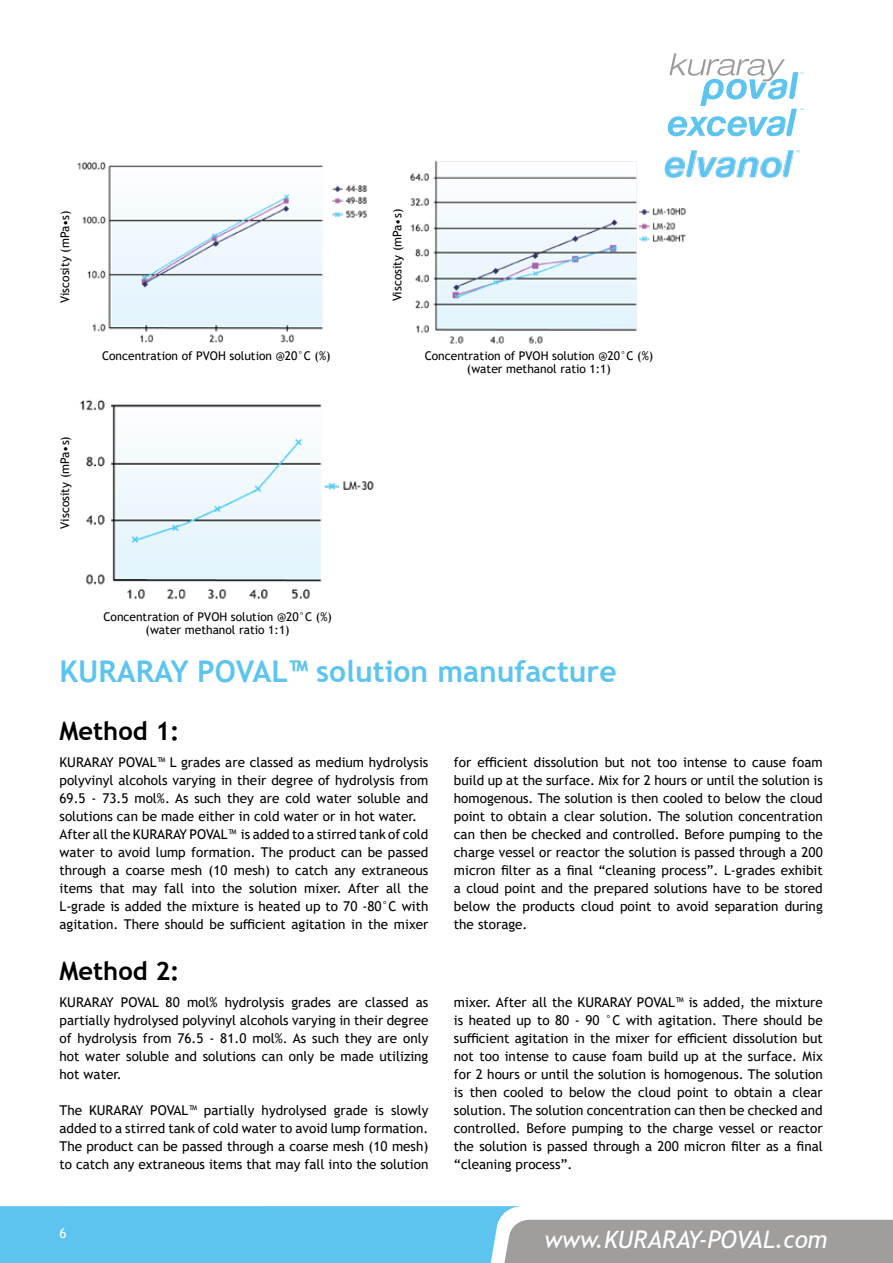
<style>
.page{position:relative;width:893px;height:1263px;background:#fff}
.page>*{position:absolute;margin:0;border:0;box-sizing:border-box;transform-origin:0 0}
.t1{font:700 30px "Trebuchet MS";color:#5dc4f0}
.t2{font:700 25.5px "Trebuchet MS";color:#000}
.t3{font:italic 24px "Trebuchet MS";color:#fff}
.t4{font:13.5px/18px "Trebuchet MS";color:#000;text-align:justify}
.t5{font:13.5px "Trebuchet MS";color:#fff}
.t6{font:12px/13.5px "Trebuchet MS";color:#000;text-align:center}
</style>
<div class="page">
<svg style="left:0;top:1206px;width:893px;height:57px;background:#85bed6"></svg>
<svg style="left:668px;top:53px;width:136px;height:83px"></svg>
<img style="left:690px;top:150px;width:110px;height:28px">
<img style="left:410px;top:156px;width:281px;height:188px">
<img style="left:77px;top:161px;width:290px;height:182px">
<img style="left:79px;top:399px;width:295px;height:201px">
<p class="t6" style="left:58px;top:303px;width:94px;rotate:-90deg">Viscosity (mPa•s)</p>
<p class="t6" style="left:58px;top:528px;width:94px;rotate:-90deg">Viscosity (mPa•s)</p>
<p class="t6" style="left:102px;top:349px;width:230px">Concentration of PVOH solution @20°C (%)</p>
<p class="t6" style="left:103px;top:610px;width:230px">Concentration of PVOH solution @20°C (%) (water methanol ratio 1:1)</p>
<p class="t6" style="left:390px;top:301px;width:94px;rotate:-90deg">Viscosity (mPa•s)</p>
<p class="t6" style="left:425px;top:349px;width:230px">Concentration of PVOH solution @20°C (%) (water methanol ratio 1:1)</p>
<h1 class="t1" style="left:60px;top:653px;width:559px">KURARAY POVAL™ solution manufacture</h1>
<h2 class="t2" style="left:60px;top:715px;width:122px">Method 1:</h2>
<p class="t4" style="left:60px;top:753px;width:370px;text-align:left">KURARAY POVAL™ L grades are classed as medium hydrolysis polyvinyl alcohols varying in their degree of hydrolysis from 69.5 - 73.5 mol%. As such they are cold water soluble and solutions can be made either in cold water or in hot water.<br>After all the KURARAY POVAL™ is added to a stirred tank of cold water to avoid lump formation. The product can be passed through a coarse mesh (10 mesh) to catch any extraneous items that may fall into the solution mixer. After all the L-grade is added the mixture is heated up to 70 -80°C with agitation. There should be sufficient agitation in the mixer</p>
<p class="t4" style="left:454px;top:753px;width:370px">for efficient dissolution but not too intense to cause foam build up at the surface. Mix for 2 hours or until the solution is homogenous. The solution is then cooled to below the cloud point to obtain a clear solution. The solution concentration can then be checked and controlled. Before pumping to the charge vessel or reactor the solution is passed through a 200 micron filter as a final “cleaning process”. L-grades exhibit a cloud point and the prepared solutions have to be stored below the products cloud point to avoid separation during the storage.</p>
<h2 class="t2" style="left:60px;top:955px;width:122px">Method 2:</h2>
<p class="t4" style="left:60px;top:993px;width:370px">KURARAY POVAL 80 mol% hydrolysis grades are classed as partially hydrolysed polyvinyl alcohols varying in their degree of hydrolysis from 76.5 - 81.0 mol%. As such they are only hot water soluble and solutions can only be made utilizing hot water.</p>
<p class="t4" style="left:60px;top:1101px;width:370px">The KURARAY POVAL™ partially hydrolysed grade is slowly added to a stirred tank of cold water to avoid lump formation.<br>The product can be passed through a coarse mesh (10 mesh) to catch any extraneous items that may fall into the solution</p>
<p class="t4" style="left:454px;top:993px;width:370px">mixer. After all the KURARAY POVAL™ is added, the mixture is heated up to 80 - 90 °C with agitation. There should be sufficient agitation in the mixer for efficient dissolution but not too intense to cause foam build up at the surface. Mix for 2 hours or until the solution is homogenous. The solution is then cooled to below the cloud point to obtain a clear solution. The solution concentration can then be checked and controlled. Before pumping to the charge vessel or reactor the solution is passed through a 200 micron filter as a final “cleaning process”.</p>
<p class="t5" style="left:60px;top:1225px;width:9px">6</p>
<h3 class="t3" style="left:544px;top:1225px;width:285px">www.KURARAY-POVAL.com</h3>
</div>
